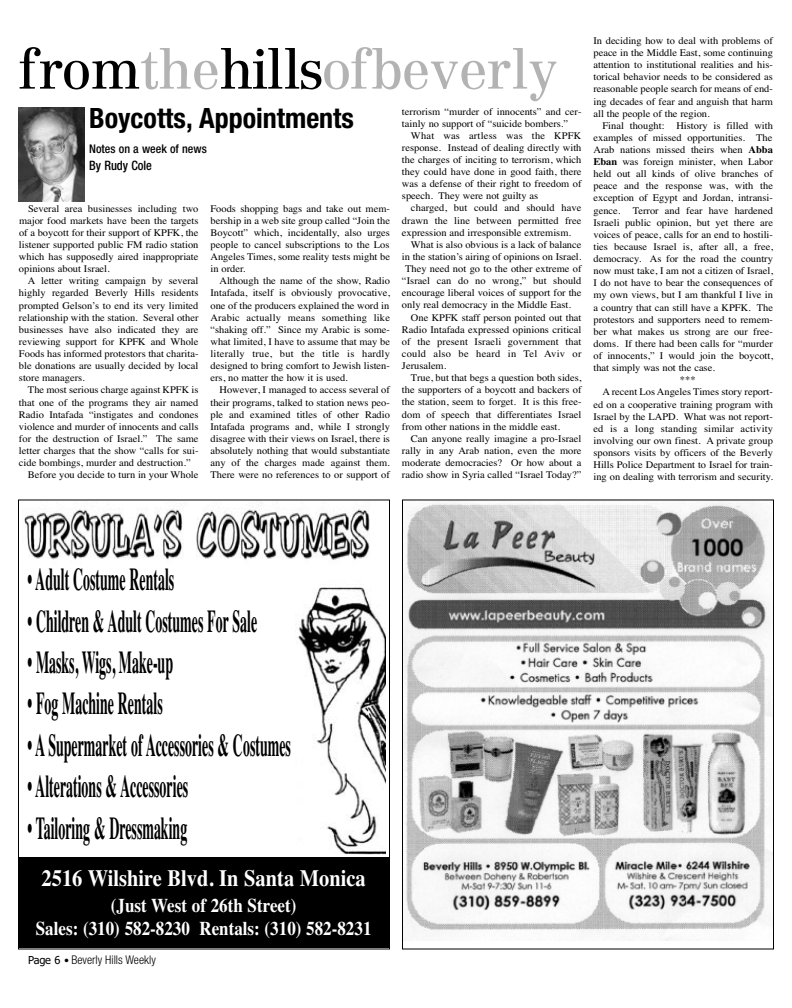
<style>
.page{position:relative;width:792px;height:1008px;background:#fff}
.page>*{position:absolute;margin:0;border:0;box-sizing:border-box;transform-origin:0 0}
.t1{font:54px "Century Reprise SSK";color:#b3b3b3}
.t2{font:31.8px "Times Bold TT";color:#000;scale:.44 1}
.t3{font:700 condensed 28px "Helvetica Neue";color:#000}
.t4{font:23.3px "Times Bold TT";color:#fff;scale:.88 1}
.t5{font:19.4px/23.3px "Times Bold TT";color:#fff;text-align:center;scale:.88 1}
.t6{font:500 condensed 12.9px "Helvetica Neue";color:#000;scale:.96 1}
.t7{font:300 condensed 12px "Helvetica Neue";color:#000}
.t8{font:500 condensed 12px "Helvetica Neue";color:#000}
.t9{font:10.1px/12.1px "Times";color:#000;text-align:justify;scale:1.04 1}
.t10{font:10.1px "Times";letter-spacing:.02em;color:#000;scale:1.04 1}
.s1{color:#000}
.s2{font-family:"Times Bold TT"}
.s3{font-family:"Tahoma";font-weight:400;font-stretch:normal;font-size:11px}
.s4{font-weight:700;font-size:10px}
</style>
<div class="page">
<img style="left:404px;top:501px;width:368px;height:440px">
<img style="left:18px;top:108px;width:66px;height:93px">
<div style="left:19px;top:857px;width:369px;height:91px;background:#000"></div>
<img style="left:24px;top:508px;width:346px;height:52px">
<img style="left:298px;top:587px;width:88px;height:268px">
<h1 class="t1" style="left:19px;top:37px;width:540px"><span class="s1">from</span>the<span class="s1">hills</span>ofbeverly</h1>
<h3 class="t3" style="left:89px;top:108px;width:266px">Boycotts, Appointments</h3>
<p class="t8" style="left:89px;top:144px;width:119px">Notes on a week of news</p>
<p class="t6" style="left:89px;top:160px;width:67px">By Rudy Cole</p>
<p class="t9" style="left:19px;top:202px;width:174px;text-indent:9px">Several area businesses including two major food markets have been the targets of a boycott for their support of KPFK, the listener supported public FM radio station which has supposedly aired inappropriate opinions about Israel.</p>
<p class="t9" style="left:19px;top:275px;width:174px;text-indent:9px">A letter writing campaign by several highly regarded Beverly Hills residents prompted Gelson’s to end its very limited relationship with the station. Several other businesses have also indicated they are reviewing support for KPFK and Whole Foods has informed protestors that charita&shy;ble donations are usually decided by local store managers.</p>
<p class="t9" style="left:28px;top:384px;width:165px">The most serious charge against KPFK is</p>
<p class="t9" style="left:19px;top:396px;width:174px">that one of the programs they air named</p>
<p class="t9" style="left:19px;top:408px;width:174px">Radio Intafada “instigates and condones</p>
<p class="t9" style="left:19px;top:420px;width:174px">violence and murder of innocents and calls</p>
<p class="t9" style="left:19px;top:432px;width:174px">for the destruction of Israel.” The same</p>
<p class="t9" style="left:19px;top:444px;width:174px">letter charges that the show “calls for sui-</p>
<p class="t9" style="left:19px;top:457px;width:167px">cide bombings, murder and destruction.”</p>
<p class="t9" style="left:28px;top:469px;width:165px">Before you decide to turn in your Whole</p>
<p class="t9" style="left:210px;top:202px;width:174px">Foods shopping bags and take out mem&shy;bership in a web site group called “Join the Boycott” which, incidentally, also urges people to cancel subscriptions to the Los Angeles Times, some reality tests might be in order.</p>
<p class="t9" style="left:210px;top:275px;width:174px;text-indent:9px">Although the name of the show, Radio Intafada, itself is obviously provocative, one of the producers explained the word in Arabic actually means something like “shaking off.” Since my Arabic is some&shy;what limited, I have to assume that may be literally true, but the title is hardly designed to bring comfort to Jewish listen&shy;ers, no matter the how it is used.</p>
<p class="t9" style="left:210px;top:384px;width:174px;text-indent:9px">However, I managed to access several of their programs, talked to station news peo&shy;ple and examined titles of other Radio Intafada programs and, while I strongly disagree with their views on Israel, there is absolutely nothing that would substantiate any of the charges made against them.<br>There were no references to or support of</p>
<p class="t9" style="left:402px;top:105px;width:174px">terrorism “murder of innocents” and cer&shy;tainly no support of “suicide bombers.”</p>
<p class="t9" style="left:402px;top:129px;width:174px;text-indent:9px">What was artless was the KPFK response. Instead of dealing directly with the charges of inciting to terrorism, which they could have done in good faith, there was a defense of their right to freedom of speech. They were not guilty as</p>
<p class="t9" style="left:402px;top:202px;width:174px;text-indent:9px">charged, but could and should have drawn the line between permitted free expression and irresponsible extremism.</p>
<p class="t9" style="left:411px;top:238px;width:165px">What is also obvious is a lack of balance</p>
<p class="t9" style="left:402px;top:250px;width:174px">in the station’s airing of opinions on Israel.</p>
<p class="t9" style="left:405px;top:263px;width:171px">They need not go to the other extreme of</p>
<p class="t9" style="left:402px;top:275px;width:174px">“Israel can do no wrong,” but should</p>
<p class="t9" style="left:402px;top:287px;width:174px">encourage liberal voices of support for the</p>
<p class="t9" style="left:402px;top:299px;width:164px">only real democracy in the Middle East.</p>
<p class="t9" style="left:411px;top:311px;width:165px">One KPFK staff person pointed out that</p>
<p class="t9" style="left:402px;top:323px;width:174px">Radio Intafada expressed opinions critical</p>
<p class="t9" style="left:402px;top:335px;width:174px">of the present Israeli government that</p>
<p class="t10" style="left:402px;top:348px;width:174px">could also be heard in Tel Aviv or</p>
<p class="t9" style="left:402px;top:360px;width:44px">Jerusalem.</p>
<p class="t9" style="left:411px;top:372px;width:165px">True, but that begs a question both sides,</p>
<p class="t9" style="left:402px;top:384px;width:174px">the supporters of a boycott and backers of</p>
<p class="t9" style="left:402px;top:396px;width:174px">the station, seem to forget. It is this free-</p>
<p class="t9" style="left:402px;top:408px;width:174px">dom of speech that differentiates Israel</p>
<p class="t9" style="left:402px;top:420px;width:153px">from other nations in the middle east.</p>
<p class="t9" style="left:411px;top:432px;width:165px">Can anyone really imagine a pro-Israel</p>
<p class="t9" style="left:402px;top:444px;width:174px">rally in any Arab nation, even the more</p>
<p class="t9" style="left:402px;top:456px;width:174px">moderate democracies? Or how about a</p>
<p class="t9" style="left:402px;top:469px;width:174px">radio show in Syria called “Israel Today?”</p>
<p class="t9" style="left:593px;top:34px;width:174px">In deciding how to deal with problems of peace in the Middle East, some continuing attention to institutional realities and his&shy;torical behavior needs to be considered as reasonable people search for means of end&shy;ing decades of fear and anguish that harm all the people of the region.</p>
<p class="t9" style="left:602px;top:119px;width:165px">Final thought: History is filled with</p>
<p class="t9" style="left:593px;top:131px;width:174px">examples of missed opportunities. The</p>
<p class="t9" style="left:593px;top:143px;width:174px">Arab nations missed theirs when <span class="s2">Abba</span></p>
<p class="t9" style="left:593px;top:156px;width:174px"><span class="s2">Eban</span> was foreign minister, when Labor</p>
<p class="t9" style="left:593px;top:168px;width:174px">held out all kinds of olive branches of</p>
<p class="t9" style="left:593px;top:180px;width:174px">peace and the response was, with the</p>
<p class="t9" style="left:593px;top:192px;width:174px">exception of Egypt and Jordan, intransi-</p>
<p class="t9" style="left:593px;top:204px;width:174px">gence. Terror and fear have hardened</p>
<p class="t9" style="left:593px;top:216px;width:174px">Israeli public opinion, but yet there are</p>
<p class="t9" style="left:593px;top:228px;width:174px">voices of peace, calls for an end to hostili-</p>
<p class="t9" style="left:593px;top:240px;width:174px">ties because Israel is, after all, a free,</p>
<p class="t9" style="left:593px;top:253px;width:174px">democracy. As for the road the country</p>
<p class="t9" style="left:593px;top:265px;width:174px">now must take, I am not a citizen of Israel,</p>
<p class="t9" style="left:593px;top:277px;width:174px">I do not have to bear the consequences of</p>
<p class="t9" style="left:593px;top:289px;width:174px">my own views, but I am thankful I live in</p>
<p class="t9" style="left:593px;top:301px;width:174px">a country that can still have a KPFK. The</p>
<p class="t9" style="left:593px;top:313px;width:174px">protestors and supporters need to remem-</p>
<p class="t9" style="left:593px;top:325px;width:174px">ber what makes us strong are our free-</p>
<p class="t9" style="left:593px;top:337px;width:174px">doms. If there had been calls for “murder</p>
<p class="t9" style="left:593px;top:349px;width:174px">of innocents,” I would join the boycott,</p>
<p class="t9" style="left:593px;top:362px;width:118px">that simply was not the case.</p>
<p class="t9" style="left:680px;top:374px;width:17px">***</p>
<p class="t9" style="left:602px;top:386px;width:165px">A recent Los Angeles Times story report-</p>
<p class="t9" style="left:593px;top:398px;width:174px">ed on a cooperative training program with</p>
<p class="t9" style="left:593px;top:410px;width:174px">Israel by the LAPD. What was not report-</p>
<p class="t9" style="left:593px;top:422px;width:174px">ed is a long standing similar activity</p>
<p class="t9" style="left:593px;top:434px;width:174px">involving our own finest. A private group</p>
<p class="t9" style="left:593px;top:446px;width:174px">sponsors visits by officers of the Beverly</p>
<p class="t9" style="left:593px;top:459px;width:174px">Hills Police Department to Israel for train-</p>
<p class="t9" style="left:593px;top:471px;width:174px">ing on dealing with terrorism and security.</p>
<h2 class="t2" style="left:27px;top:561px;width:336px">• Adult Costume Rentals</h2>
<h2 class="t2" style="left:27px;top:602px;width:524px">• Children &amp; Adult Costumes For Sale</h2>
<h2 class="t2" style="left:27px;top:643px;width:333px">• Masks, Wigs, Make-up</h2>
<h2 class="t2" style="left:27px;top:685px;width:309px">• Fog Machine Rentals</h2>
<h2 class="t2" style="left:27px;top:726px;width:601px">• A Supermarket of Accessories &amp; Costumes</h2>
<h2 class="t2" style="left:27px;top:768px;width:367px">• Alterations &amp; Accessories</h2>
<h2 class="t2" style="left:27px;top:809px;width:365px">• Tailoring &amp; Dressmaking</h2>
<h3 class="t4" style="left:42px;top:865px;width:370px">2516 Wilshire Blvd. In Santa Monica</h3>
<h3 class="t5" style="left:36px;top:893px;width:383px">(Just West of 26th Street)<br>Sales: (310) 582-8230 Rentals: (310) 582-8231</h3>
<p class="t7" style="left:28px;top:955px;width:129px"><span class="s3">Page 6</span> <span class="s4">•</span> Beverly Hills Weekly</p>
</div>
